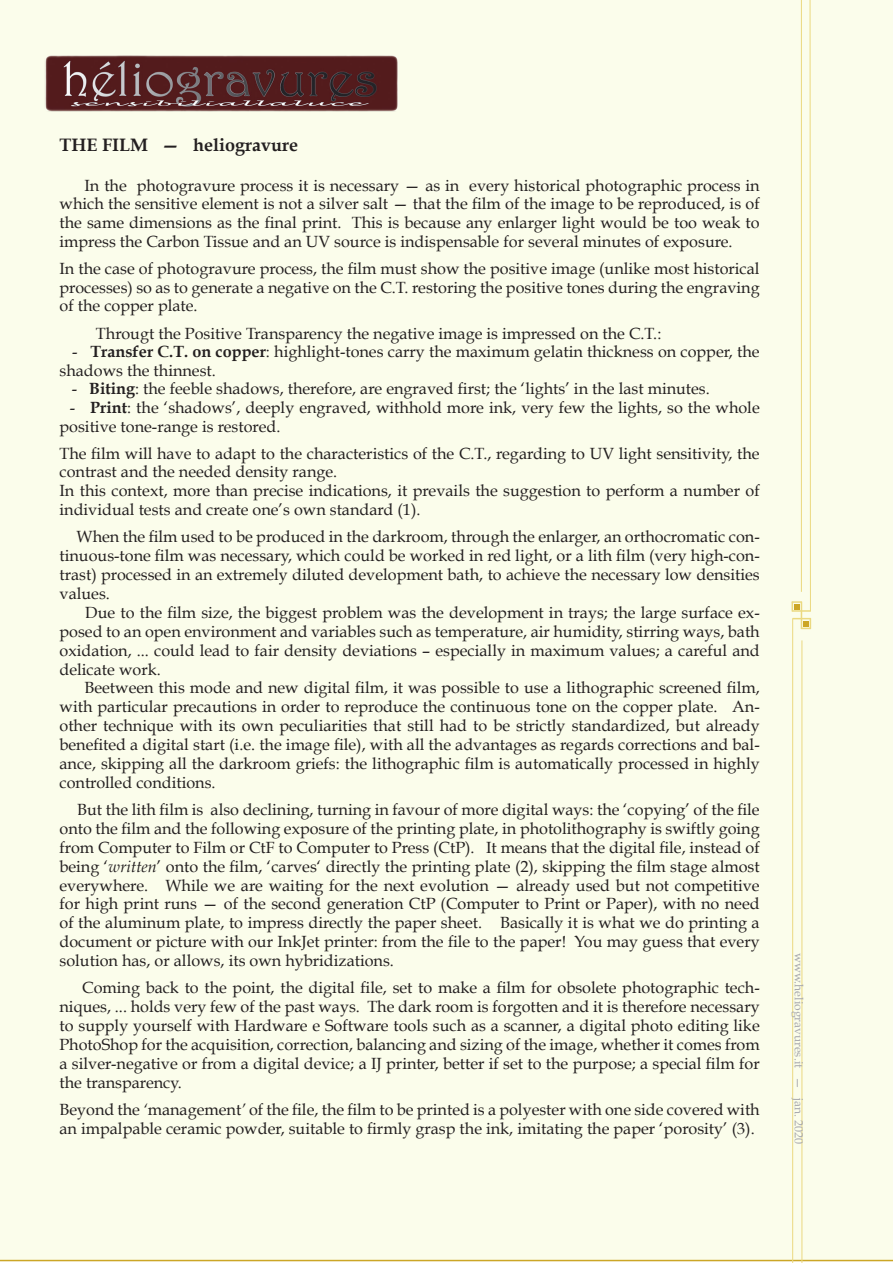
<style>
.page{position:relative;width:893px;height:1263px;background:#fff}
.page>*{position:absolute;margin:0;border:0;box-sizing:border-box;transform-origin:0 0}
.Predefinito{font:700 18px "Book Antiqua";color:#231f20}
.Predefinito-2{font:16.2px/18.9px "Book Antiqua";color:#231f20;text-align:justify}
.t1{font:12px "Book Antiqua";color:#a8a9ad}
.s1{font-weight:700}
.s2{font-style:italic}
</style>
<div class="page">
<div style="left:0;top:0;width:893px;height:1261px;background:#fbfdeb"></div>
<hr style="left:801px;top:0;width:1px;height:592px;background:#ebd980">
<hr style="left:810px;top:0;width:1px;height:611px;background:#ebd980">
<hr style="left:801px;top:640px;width:1px;height:623px;background:#ebd980">
<hr style="left:792px;top:618px;width:1px;height:645px;background:#ebd980">
<svg style="left:791px;top:601px;width:20px;height:28px"></svg>
<img style="left:45px;top:54px;width:355px;height:58px">
<p class="Predefinito" style="left:60px;top:135px;width:240px">THE FILM — heliogravure</p>
<p class="Predefinito-2" style="left:60px;top:176px;width:702px;text-indent:25px">In the photogravure process it is necessary — as in every historical photographic process in which the sensitive element is not a silver salt — that the film of the image to be reproduced, is of the same dimensions as the final print. This is because any enlarger light would be too weak to impress the Carbon Tissue and an UV source is indispensable for several minutes of exposure.</p>
<p class="Predefinito-2" style="left:60px;top:259px;width:702px">In the case of photogravure process, the film must show the positive image (unlike most historical processes) so as to generate a negative on the C.T. restoring the positive tones during the engraving of the copper plate.</p>
<p class="Predefinito-2" style="left:96px;top:324px;width:567px">Througt the Positive Transparency the negative image is impressed on the C.T.:</p>
<p class="Predefinito-2" style="left:60px;top:342px;width:702px;text-indent:13px">- <span class="s1">Transfer C.T. on copper</span>: highlight-tones carry the maximum gelatin thickness on copper, the shadows the thinnest.</p>
<p class="Predefinito-2" style="left:72px;top:379px;width:640px">- <span class="s1">Biting</span>: the feeble shadows, therefore, are engraved first; the ‘lights’ in the last minutes.</p>
<p class="Predefinito-2" style="left:60px;top:398px;width:702px;text-indent:10px">- <span class="s1">Print</span>: the ‘shadows’, deeply engraved, withhold more ink, very few the lights, so the whole positive tone-range is restored.</p>
<p class="Predefinito-2" style="left:60px;top:444px;width:702px">The film will have to adapt to the characteristics of the C.T., regarding to UV light sensitivity, the contrast and the needed density range.</p>
<p class="Predefinito-2" style="left:60px;top:481px;width:702px">In this context, more than precise indications, it prevails the suggestion to perform a number of individual tests and create one’s own standard (1).</p>
<p class="Predefinito-2" style="left:60px;top:527px;width:702px;text-indent:17px">When the film used to be produced in the darkroom, through the enlarger, an orthocromatic con&shy;tinuous-tone film was necessary, which could be worked in red light, or a lith film (very high-con&shy;trast) processed in an extremely diluted development bath, to achieve the necessary low densities values.</p>
<p class="Predefinito-2" style="left:60px;top:603px;width:702px;text-indent:26px">Due to the film size, the biggest problem was the development in trays; the large surface ex&shy;posed to an open environment and variables such as temperature, air humidity, stirring ways, bath oxidation, ... could lead to fair density deviations – especially in maximum values; a careful and delicate work.</p>
<p class="Predefinito-2" style="left:60px;top:678px;width:702px;text-indent:25px">Beetween this mode and new digital film, it was possible to use a lithographic screened film, with particular precautions in order to reproduce the continuous tone on the copper plate. An&shy;other technique with its own peculiarities that still had to be strictly standardized, but already benefited a digital start (i.e. the image file), with all the advantages as regards corrections and bal&shy;ance, skipping all the darkroom griefs: the lithographic film is automatically processed in highly controlled conditions.</p>
<p class="Predefinito-2" style="left:60px;top:800px;width:702px;text-indent:18px">But the lith film is also declining, turning in favour of more digital ways: the ‘copying’ of the file onto the film and the following exposure of the printing plate, in photolithography is swiftly going from Computer to Film or CtF to Computer to Press (CtP). It means that the digital file, instead of being ‘<span class="s2">written</span>’ onto the film, ‘carves‘ directly the printing plate (2), skipping the film stage almost everywhere. While we are waiting for the next evolution — already used but not competitive for high print runs — of the second generation CtP (Computer to Print or Paper), with no need of the aluminum plate, to impress directly the paper sheet. Basically it is what we do printing a document or picture with our InkJet printer: from the file to the paper! You may guess that every solution has, or allows, its own hybridizations.</p>
<p class="Predefinito-2" style="left:60px;top:978px;width:702px;text-indent:23px">Coming back to the point, the digital file, set to make a film for obsolete photographic tech&shy;niques, ... holds very few of the past ways. The dark room is forgotten and it is therefore necessary to supply yourself with Hardware e Software tools such as a scanner, a digital photo editing like PhotoShop for the acquisition, correction, balancing and sizing of the image, whether it comes from a silver-negative or from a digital device; a IJ printer, better if set to the purpose; a special film for the transparency.</p>
<p class="Predefinito-2" style="left:60px;top:1100px;width:702px">Beyond the <span class="s2">‘</span>management<span class="s2">’</span> of the file, the film to be printed is a polyester with one side covered with an impalpable ceramic powder, suitable to firmly grasp the ink, imitating the paper ‘porosity’ (3).</p>
<p class="t1" style="left:806px;top:952px;width:193px;rotate:90deg">www.heliogravures.it — jan. 2020</p>
</div>
